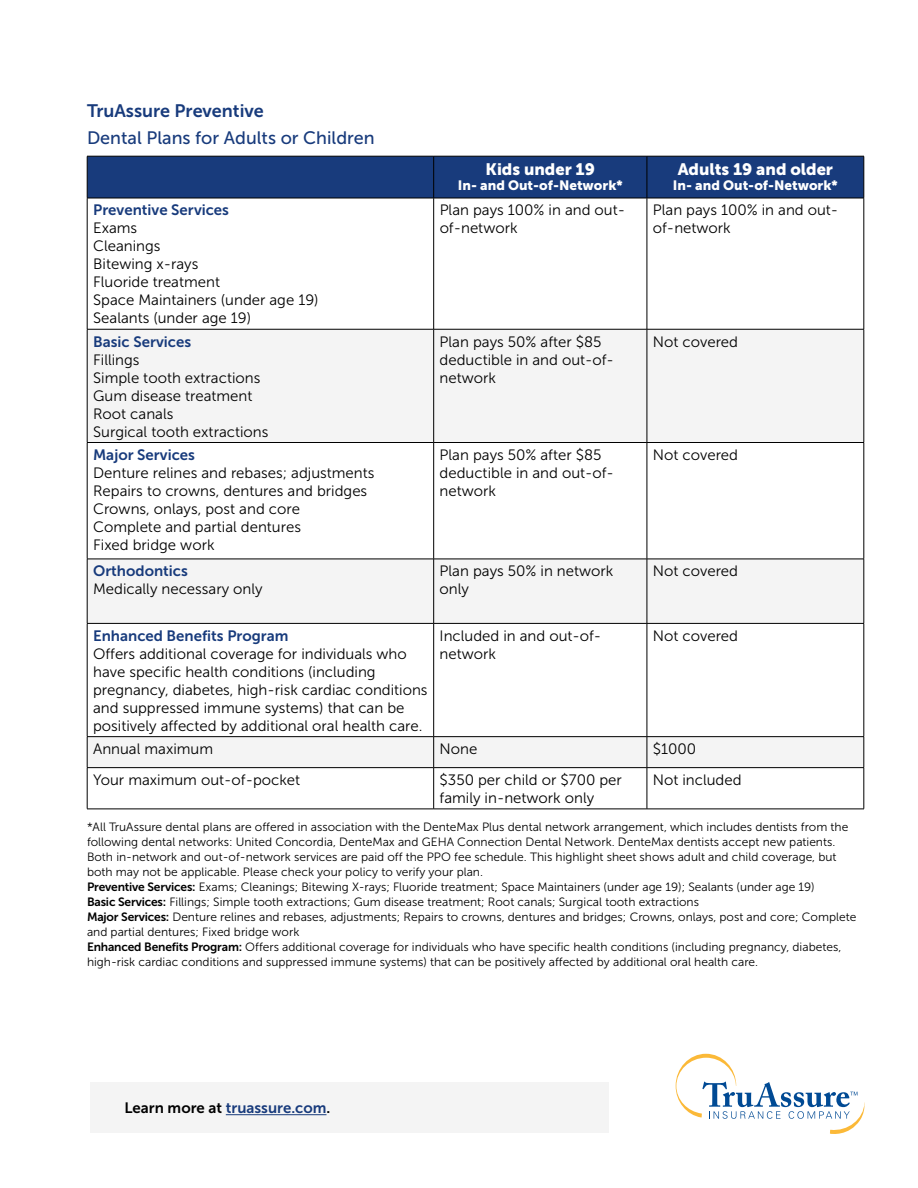
<style>
.page{position:relative;width:918px;height:1188px;background:#fff}
.page>*{position:absolute;margin:0;border:0;box-sizing:border-box;transform-origin:0 0}
.t1{font:18px "Museo Sans 500";color:#183b7c}
.t2{font:18px "Museo Sans 700";color:#183b7c}
.Table_Column_Header_11{font:16.5px "Museo Sans 900";color:#fff}
.Table_Body{font:15px/18px "Museo Sans 300";color:#000}
.Row_Header{font:15px "Museo Sans 700";color:#183b7c}
.Row_Header-2{font:15px/18px "Museo Sans 300";color:#000}
.Table_Column_Header_9{font:13.5px "Museo Sans 900";color:#fff}
.Footnote{font:12px/15px "Museo Sans 300";color:#000}
.s1{font-family:"Museo Sans 700";color:#183b7c}
.s2{font-family:"Museo Sans 700"}
.s3{color:#000}
</style>
<div class="page">
<div style="left:88px;top:157px;width:776px;height:41px;background:#183b7c"></div>
<svg style="left:88px;top:330px;width:776px;height:437px"></svg>
<hr style="left:87px;top:156px;width:347px;height:1px;background:#000">
<hr style="left:87px;top:156px;width:1px;height:42px;background:#000">
<hr style="left:434px;top:156px;width:213px;height:1px;background:#000">
<hr style="left:433px;top:156px;width:1px;height:42px;background:#000">
<hr style="left:647px;top:156px;width:217px;height:1px;background:#000">
<hr style="left:647px;top:156px;width:1px;height:42px;background:#000">
<hr style="left:864px;top:156px;width:1px;height:42px;background:#000">
<hr style="left:87px;top:198px;width:347px;height:1px;background:#000">
<hr style="left:87px;top:198px;width:1px;height:131px;background:#000">
<hr style="left:434px;top:198px;width:213px;height:1px;background:#000">
<hr style="left:433px;top:198px;width:1px;height:131px;background:#000">
<hr style="left:647px;top:198px;width:217px;height:1px;background:#000">
<hr style="left:647px;top:198px;width:1px;height:131px;background:#000">
<hr style="left:864px;top:198px;width:1px;height:131px;background:#000">
<hr style="left:87px;top:329px;width:347px;height:1px;background:#000">
<hr style="left:87px;top:329px;width:1px;height:113px;background:#000">
<hr style="left:434px;top:329px;width:213px;height:1px;background:#000">
<hr style="left:433px;top:329px;width:1px;height:113px;background:#000">
<hr style="left:647px;top:329px;width:217px;height:1px;background:#000">
<hr style="left:647px;top:329px;width:1px;height:113px;background:#000">
<hr style="left:864px;top:329px;width:1px;height:113px;background:#000">
<hr style="left:87px;top:442px;width:347px;height:1px;background:#000">
<hr style="left:87px;top:443px;width:1px;height:116px;background:#000">
<hr style="left:434px;top:442px;width:213px;height:1px;background:#000">
<hr style="left:433px;top:443px;width:1px;height:116px;background:#000">
<hr style="left:647px;top:442px;width:217px;height:1px;background:#000">
<hr style="left:647px;top:443px;width:1px;height:116px;background:#000">
<hr style="left:864px;top:443px;width:1px;height:116px;background:#000">
<hr style="left:87px;top:559px;width:347px;height:1px;background:#000">
<hr style="left:87px;top:559px;width:1px;height:64px;background:#000">
<hr style="left:434px;top:559px;width:213px;height:1px;background:#000">
<hr style="left:433px;top:559px;width:1px;height:64px;background:#000">
<hr style="left:647px;top:559px;width:217px;height:1px;background:#000">
<hr style="left:647px;top:559px;width:1px;height:64px;background:#000">
<hr style="left:864px;top:559px;width:1px;height:64px;background:#000">
<hr style="left:87px;top:623px;width:347px;height:1px;background:#000">
<hr style="left:87px;top:624px;width:1px;height:112px;background:#000">
<hr style="left:434px;top:623px;width:213px;height:1px;background:#000">
<hr style="left:433px;top:624px;width:1px;height:112px;background:#000">
<hr style="left:647px;top:623px;width:217px;height:1px;background:#000">
<hr style="left:647px;top:624px;width:1px;height:112px;background:#000">
<hr style="left:864px;top:624px;width:1px;height:112px;background:#000">
<hr style="left:87px;top:736px;width:347px;height:1px;background:#000">
<hr style="left:87px;top:737px;width:1px;height:30px;background:#000">
<hr style="left:434px;top:736px;width:213px;height:1px;background:#000">
<hr style="left:433px;top:737px;width:1px;height:30px;background:#000">
<hr style="left:647px;top:736px;width:217px;height:1px;background:#000">
<hr style="left:647px;top:737px;width:1px;height:30px;background:#000">
<hr style="left:864px;top:737px;width:1px;height:30px;background:#000">
<hr style="left:87px;top:767px;width:347px;height:1px;background:#000">
<hr style="left:87px;top:768px;width:1px;height:41px;background:#000">
<hr style="left:434px;top:767px;width:213px;height:1px;background:#000">
<hr style="left:433px;top:768px;width:1px;height:41px;background:#000">
<hr style="left:647px;top:767px;width:217px;height:1px;background:#000">
<hr style="left:647px;top:768px;width:1px;height:41px;background:#000">
<hr style="left:864px;top:768px;width:1px;height:41px;background:#000">
<hr style="left:87px;top:809px;width:347px;height:1px;background:#000">
<hr style="left:434px;top:809px;width:213px;height:1px;background:#000">
<hr style="left:647px;top:809px;width:217px;height:1px;background:#000">
<div style="left:90px;top:1082px;width:519px;height:51px;background:#f4f4f4"></div>
<hr style="left:226px;top:1114px;width:101px;height:1px;background:#183b7c">
<svg style="left:676px;top:1054px;width:189px;height:80px"></svg>
<h2 class="t2" style="left:87px;top:100px;width:178px">TruAssure Preventive</h2>
<h3 class="t1" style="left:87px;top:128px;width:289px">Dental Plans for Adults or Children</h3>
<p class="Row_Header" style="left:93px;top:202px;width:137px">Preventive Services</p>
<p class="Table_Body" style="left:93px;top:219px;width:46px">Exams</p>
<p class="Table_Body" style="left:93px;top:237px;width:69px">Cleanings</p>
<p class="Table_Body" style="left:93px;top:255px;width:107px">Bitewing x-rays</p>
<p class="Table_Body" style="left:93px;top:273px;width:128px">Fluoride treatment</p>
<p class="Table_Body" style="left:93px;top:291px;width:227px">Space Maintainers (under age 19)</p>
<p class="Table_Body" style="left:93px;top:309px;width:159px">Sealants (under age 19)</p>
<p class="Row_Header" style="left:93px;top:333px;width:100px">Basic Services</p>
<p class="Table_Body" style="left:93px;top:350px;width:48px">Fillings</p>
<p class="Table_Body" style="left:93px;top:368px;width:169px">Simple tooth extractions</p>
<p class="Table_Body" style="left:93px;top:386px;width:161px">Gum disease treatment</p>
<p class="Table_Body" style="left:93px;top:404px;width:82px">Root canals</p>
<p class="Table_Body" style="left:93px;top:422px;width:177px">Surgical tooth extractions</p>
<p class="Row_Header" style="left:93px;top:446px;width:103px">Major Services</p>
<p class="Table_Body" style="left:93px;top:464px;width:283px">Denture relines and rebases; adjustments</p>
<p class="Table_Body" style="left:93px;top:482px;width:276px">Repairs to crowns, dentures and bridges</p>
<p class="Table_Body" style="left:93px;top:500px;width:208px">Crowns, onlays, post and core</p>
<p class="Table_Body" style="left:93px;top:518px;width:209px">Complete and partial dentures</p>
<p class="Table_Body" style="left:93px;top:536px;width:123px">Fixed bridge work</p>
<p class="Table_Column_Header_11" style="left:486px;top:159px;width:111px">Kids under 19</p>
<p class="Table_Column_Header_9" style="left:458px;top:177px;width:166px">In- and Out-of-Network*</p>
<p class="Table_Column_Header_11" style="left:678px;top:159px;width:157px">Adults 19 and older</p>
<p class="Table_Column_Header_9" style="left:673px;top:177px;width:166px">In- and Out-of-Network*</p>
<p class="Table_Body" style="left:440px;top:201px;width:187px">Plan pays 100% in and out&shy;of-network</p>
<p class="Table_Body" style="left:653px;top:201px;width:187px">Plan pays 100% in and out&shy;of-network</p>
<p class="Table_Body" style="left:440px;top:332px;width:176px">Plan pays 50% after $85 deductible in and out-of&shy;network</p>
<p class="Table_Body" style="left:653px;top:332px;width:87px">Not covered</p>
<p class="Table_Body" style="left:440px;top:446px;width:176px">Plan pays 50% after $85 deductible in and out-of&shy;network</p>
<p class="Table_Body" style="left:653px;top:446px;width:87px">Not covered</p>
<p class="Row_Header-2" style="left:93px;top:562px;width:171px"><span class="s1">Orthodontics<br></span>Medically necessary only</p>
<p class="Table_Body" style="left:440px;top:562px;width:175px">Plan pays 50% in network only</p>
<p class="Table_Body" style="left:653px;top:562px;width:87px">Not covered</p>
<p class="Row_Header" style="left:93px;top:627px;width:197px">Enhanced Benefits Program</p>
<p class="Table_Body" style="left:93px;top:645px;width:336px">Offers additional coverage for individuals who have specific health conditions (including pregnancy, diabetes, high-risk cardiac conditions and suppressed immune systems) that can be positively affected by additional oral health care.</p>
<p class="Table_Body" style="left:440px;top:627px;width:163px">Included in and out-of&shy;network</p>
<p class="Table_Body" style="left:653px;top:627px;width:87px">Not covered</p>
<p class="Table_Body" style="left:93px;top:740px;width:122px">Annual maximum</p>
<p class="Table_Body" style="left:440px;top:740px;width:39px">None</p>
<p class="Table_Body" style="left:653px;top:740px;width:45px">$1000</p>
<p class="Table_Body" style="left:93px;top:771px;width:209px">Your maximum out-of-pocket</p>
<p class="Table_Body" style="left:440px;top:771px;width:184px">$350 per child or $700 per family in-network only</p>
<p class="Table_Body" style="left:653px;top:771px;width:90px">Not included</p>
<p class="Footnote" style="left:87px;top:820px;width:763px">*All TruAssure dental plans are offered in association with the DenteMax Plus dental network arrangement, which includes dentists from the following dental networks: United Concordia, DenteMax and GEHA Connection Dental Network. DenteMax dentists accept new patients.<br>Both in-network and out-of-network services are paid off the PPO fee schedule. This highlight sheet shows adult and child coverage, but both may not be applicable. Please check your policy to verify your plan.</p>
<p class="Footnote" style="left:87px;top:880px;width:729px"><span class="s2">Preventive Services:</span> Exams; Cleanings; Bitewing X-rays; Fluoride treatment; Space Maintainers (under age 19); Sealants (under age 19)</p>
<p class="Footnote" style="left:87px;top:895px;width:614px"><span class="s2">Basic Services:</span> Fillings; Simple tooth extractions; Gum disease treatment; Root canals; Surgical tooth extractions</p>
<p class="Footnote" style="left:87px;top:910px;width:771px"><span class="s2">Major Services:</span> Denture relines and rebases, adjustments; Repairs to crowns, dentures and bridges; Crowns, onlays, post and core; Complete and partial dentures; Fixed bridge work</p>
<p class="Footnote" style="left:87px;top:940px;width:756px"><span class="s2">Enhanced Benefits Program:</span> Offers additional coverage for individuals who have specific health conditions (including pregnancy, diabetes, high-risk cardiac conditions and suppressed immune systems) that can be positively affected by additional oral health care.</p>
<p class="Row_Header" style="left:124px;top:1100px;width:207px"><span class="s3">Learn more at</span> truassure.com<span class="s3">.</span></p>
</div>
